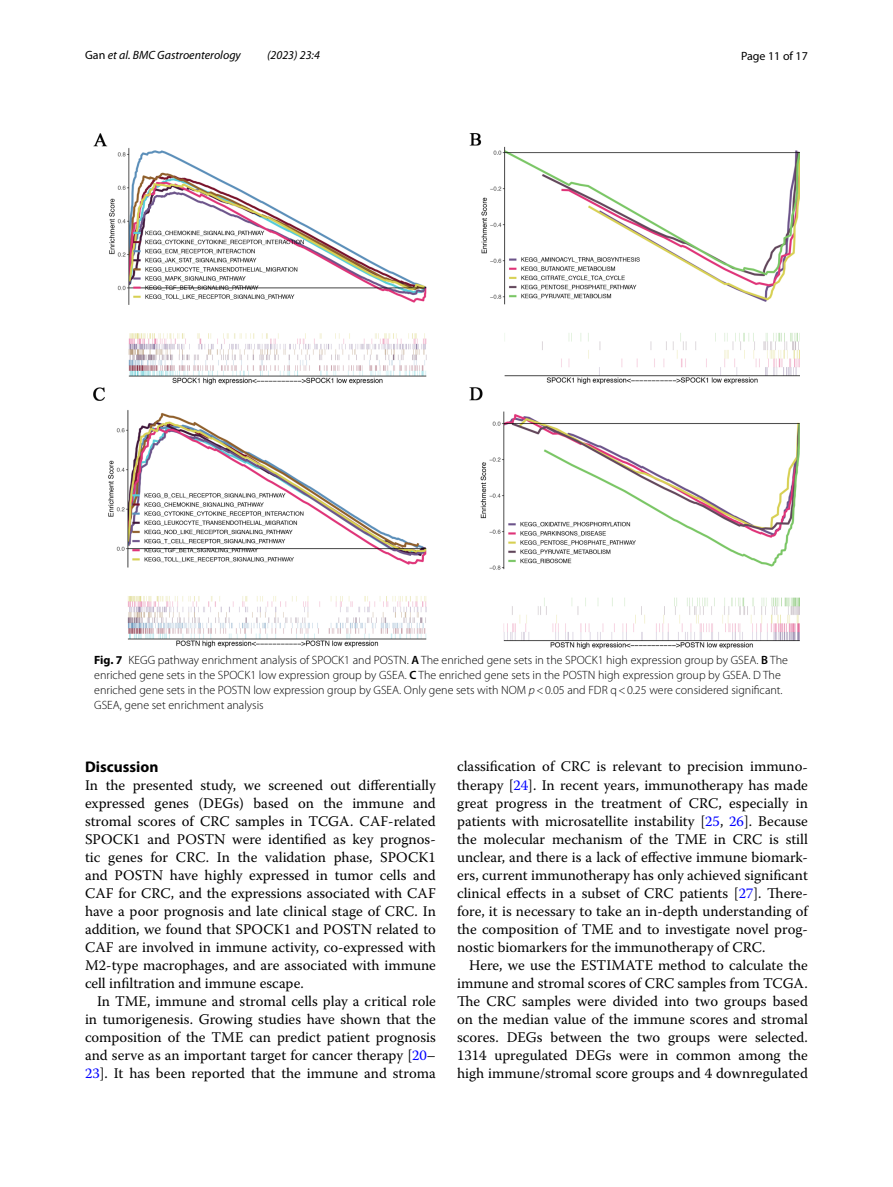
<style>
.page{position:relative;width:893px;height:1187px;background:#fff}
.page>*{position:absolute;margin:0;border:0;box-sizing:border-box;transform-origin:0 0}
.t1{font:700 15.45px "Myriad Pro";color:#000}
.t2{font:14.7px/18px "Warnock Pro";color:#000;text-align:justify}
.t3{font:300 12px/15px "Myriad Pro";color:#000}
.t4{font:italic 12px "Myriad Pro";color:#000}
.t5{font:12px "Myriad Pro";color:#000}
.s1{font-style:normal}
.s2{font-weight:700}
.s3{font-weight:600}
.s4{font-style:italic}
.s5{color:#00f}
</style>
<div class="page">
<img style="left:94px;top:133px;width:706px;height:515px">
<p class="t4" style="left:85px;top:48px;width:157px"><span class="s1">Gan</span> et al. BMC Gastroenterology</p>
<p class="t4" style="left:267px;top:48px;width:54px">(2023) 23:4</p>
<p class="t5" style="left:741px;top:48px;width:68px">Page 11 of 17</p>
<p class="t3" style="left:94px;top:652px;width:695px"><span class="s2">Fig. 7</span> KEGG pathway enrichment analysis of SPOCK1 and POSTN. <span class="s3">A</span> The enriched gene sets in the SPOCK1 high expression group by GSEA. <span class="s3">B</span> The enriched gene sets in the SPOCK1 low expression group by GSEA. <span class="s3">C</span> The enriched gene sets in the POSTN high expression group by GSEA. D The enriched gene sets in the POSTN low expression group by GSEA. Only gene sets with NOM <span class="s4">p</span>&lt;0.05 and FDR q&lt;0.25 were considered significant.<br>GSEA, gene set enrichment analysis</p>
<p class="t1" style="left:85px;top:757px;width:75px">Discussion</p>
<p class="t2" style="left:85px;top:776px;width:352px">In the presented study, we screened out differentially expressed genes (DEGs) based on the immune and stromal scores of CRC samples in TCGA. CAF-related SPOCK1 and POSTN were identified as key prognos&shy;tic genes for CRC. In the validation phase, SPOCK1 and POSTN have highly expressed in tumor cells and CAF for CRC, and the expressions associated with CAF have a poor prognosis and late clinical stage of CRC. In addition, we found that SPOCK1 and POSTN related to CAF are involved in immune activity, co-expressed with M2-type macrophages, and are associated with immune cell infiltration and immune escape.</p>
<p class="t2" style="left:85px;top:992px;width:352px;text-indent:12px">In TME, immune and stromal cells play a critical role in tumorigenesis. Growing studies have shown that the composition of the TME can predict patient prognosis and serve as an important target for cancer therapy [<span class="s5">20</span>– <span class="s5">23</span>]. It has been reported that the immune and stroma</p>
<p class="t2" style="left:457px;top:757px;width:352px">classification of CRC is relevant to precision immuno&shy;therapy [<span class="s5">24</span>]. In recent years, immunotherapy has made great progress in the treatment of CRC, especially in patients with microsatellite instability [<span class="s5">25</span>, <span class="s5">26</span>]. Because the molecular mechanism of the TME in CRC is still unclear, and there is a lack of effective immune biomark&shy;ers, current immunotherapy has only achieved significant clinical effects in a subset of CRC patients [<span class="s5">27</span>]. There&shy;fore, it is necessary to take an in-depth understanding of the composition of TME and to investigate novel prog&shy;nostic biomarkers for the immunotherapy of CRC.</p>
<p class="t2" style="left:457px;top:955px;width:352px;text-indent:12px">Here, we use the ESTIMATE method to calculate the immune and stromal scores of CRC samples from TCGA.<br>The CRC samples were divided into two groups based on the median value of the immune scores and stromal scores. DEGs between the two groups were selected.<br>1314 upregulated DEGs were in common among the high immune/stromal score groups and 4 downregulated</p>
</div>
